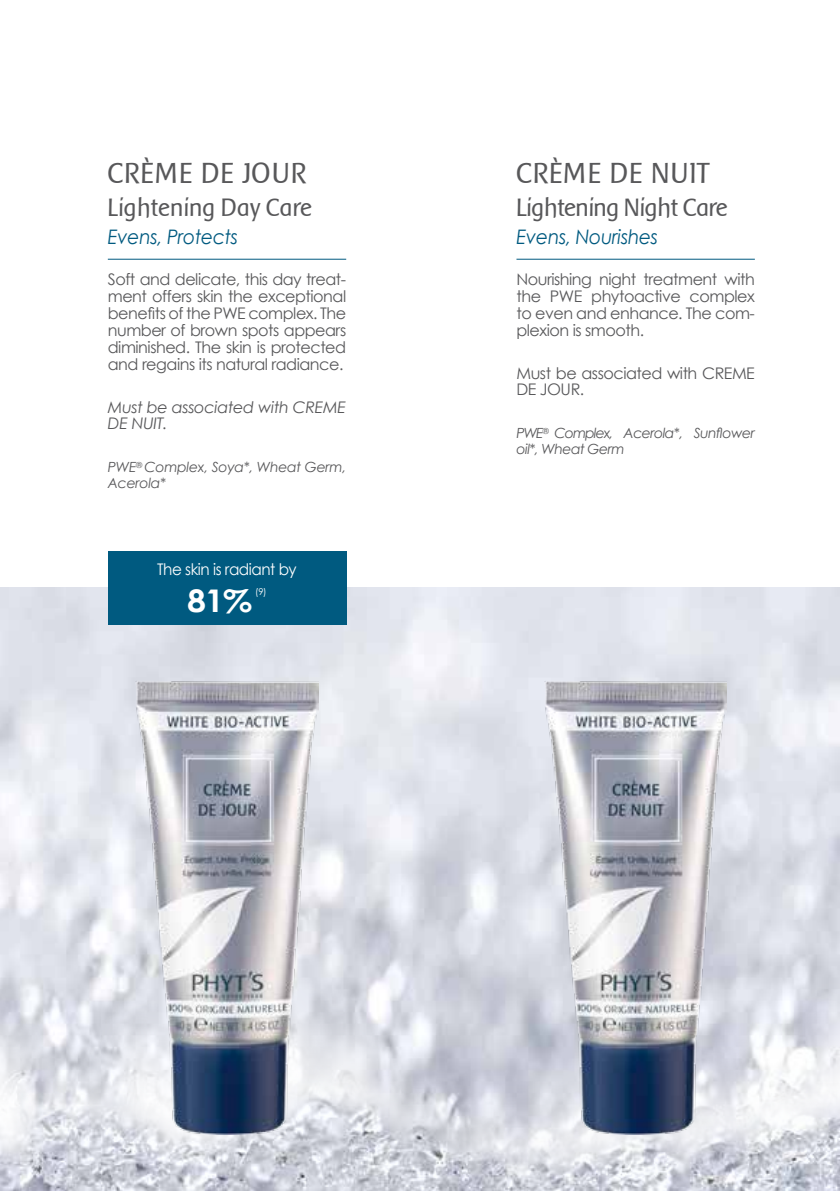
<style>
.page{position:relative;width:840px;height:1191px;background:#fff}
.page>*{position:absolute;margin:0;border:0;box-sizing:border-box;transform-origin:0 0}
.t1{font:700 31.2px "Century Gothic";color:#fff;scale:1.08 1}
.t2{font:30px "Baar Sophia";color:#58585a}
.t3{font:26px "Baar Sophia";letter-spacing:-.04em;color:#58585a}
.t4{font:26px "Baar Sophia";letter-spacing:-.02em;color:#58585a}
.t5{font:italic 20px "Century Gothic";letter-spacing:-.015em;color:#005a80;scale:.93 1}
.t6{font:16px/17px "Century Gothic";letter-spacing:-.03em;color:#58585a;text-align:justify}
.t7{font:italic 16px/16px "Century Gothic";letter-spacing:-.02em;color:#58585a}
.t8{font:16px "Century Gothic";letter-spacing:-.03em;color:#fff;scale:.95 1}
.t9{font:italic 14px/16px "Century Gothic";letter-spacing:-.04em;color:#58585a}
.t10{font:italic 14px/16px "Century Gothic";letter-spacing:-.02em;color:#58585a}
.t11{font:9.4px "Century Gothic";color:#fff}
</style>
<div class="page">
<img style="left:0;top:588px;width:839px;height:472px">
<img style="left:0;top:1060px;width:839px;height:131px">
<hr style="left:516px;top:259px;width:238px;height:1px;background:#005a80">
<hr style="left:108px;top:259px;width:238px;height:1px;background:#005a80">
<img style="left:136px;top:680px;width:182px;height:454px">
<img style="left:544px;top:680px;width:182px;height:454px">
<div style="left:108px;top:551px;width:238px;height:73px;background:#005a80"></div>
<h2 class="t2" style="left:108px;top:156px;width:201px">CRÈME DE JOUR</h2>
<h3 class="t4" style="left:108px;top:194px;width:206px">Lightening Day Care</h3>
<p class="t5" style="left:108px;top:225px;width:141px">Evens, Protects</p>
<p class="t6" style="left:108px;top:270px;width:240px">Soft and delicate, this day treat&shy;ment offers skin the exceptional benefits of the PWE complex. The number of brown spots appears diminished. The skin is protected and regains its natural radiance.</p>
<p class="t7" style="left:108px;top:399px;width:240px">Must be associated with CREME<br>DE NUIT.</p>
<p class="t10" style="left:108px;top:459px;width:240px">PWE<sup>®</sup> Complex, Soya*, Wheat Germ,<br>Acerola*</p>
<p class="t8" style="left:157px;top:560px;width:148px">The skin is radiant by</p>
<h1 class="t1" style="left:187px;top:581px;width:62px">81%</h1>
<p class="t11" style="left:255px;top:586px;width:13px">(9)</p>
<h2 class="t2" style="left:516px;top:156px;width:196px">CRÈME DE NUIT</h2>
<h3 class="t3" style="left:516px;top:194px;width:213px">Lightening Night Care</h3>
<p class="t5" style="left:516px;top:225px;width:154px">Evens, Nourishes</p>
<p class="t6" style="left:516px;top:270px;width:240px">Nourishing night treatment with the PWE phytoactive complex to even and enhance. The com&shy;plexion is smooth.</p>
<p class="t6" style="left:516px;top:365px;width:240px;line-height:16px">Must be associated with CREME<br>DE JOUR.</p>
<p class="t9" style="left:516px;top:425px;width:240px">PWE<sup>®</sup> Complex, Acerola*, Sunflower oil*, Wheat Germ</p>
</div>
